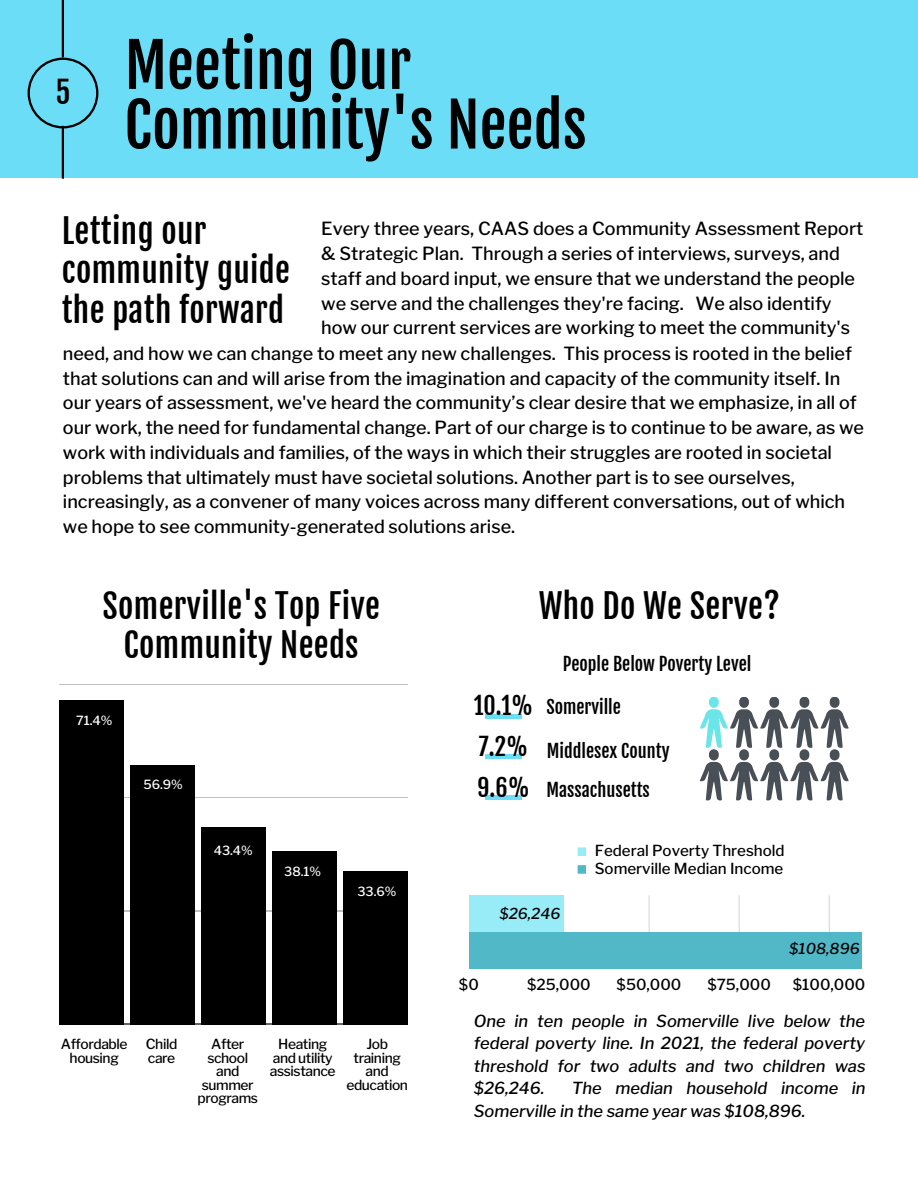
<style>
.page{position:relative;width:918px;height:1188px;background:#6bddf6}
.page>*{position:absolute;margin:0;border:0;box-sizing:border-box;transform-origin:0 0}
.t1{font:60px/59.7px "Fjalla One";color:#000}
.t2{font:33px/39.3px "Fjalla One";letter-spacing:.01em;color:#000}
.t3{font:30px "Fjalla One";color:#000}
.t4{font:24px "Fjalla One";color:#000}
.t5{font:500 18px/24.8px "Libre Franklin";color:#000}
.t6{font:18px "Fjalla One";color:#000}
.t7{font:italic 500 16.5px/22.5px "Libre Franklin";color:#000;text-align:justify}
.t8{font:500 15.15px "Libre Franklin";color:#000}
.t9{font:italic 500 15px "Libre Franklin";color:#000}
.t10{font:500 13.8px/13.5px "Libre Franklin";letter-spacing:-.03em;color:#000;text-align:center}
.t11{font:500 12.6px "Libre Franklin";color:#fff}
</style>
<div class="page">
<div style="left:0;top:178px;width:918px;height:1010px;background:#fff"></div>
<hr style="left:62px;top:0;width:2px;height:57px;background:#000">
<hr style="left:62px;top:126px;width:2px;height:53px;background:#000">
<svg style="left:28px;top:58px;width:70px;height:70px"></svg>
<hr style="left:59px;top:684px;width:349px;height:1px;background:#000">
<hr style="left:59px;top:797px;width:349px;height:1px;background:#000">
<hr style="left:59px;top:911px;width:349px;height:1px;background:#000">
<hr style="left:59px;top:1024px;width:349px;height:1px;background:#000">
<div style="left:59px;top:700px;width:65px;height:324px;background:#000"></div>
<div style="left:130px;top:766px;width:65px;height:258px;background:#000"></div>
<div style="left:201px;top:827px;width:65px;height:197px;background:#000"></div>
<div style="left:272px;top:851px;width:65px;height:173px;background:#000"></div>
<div style="left:343px;top:872px;width:65px;height:152px;background:#000"></div>
<div style="left:485px;top:754px;width:37px;height:5px;background:#6bddf6"></div>
<hr style="left:485px;top:714px;width:37px;height:4px;background:#6bddf6">
<div style="left:485px;top:795px;width:37px;height:5px;background:#6bddf6"></div>
<svg style="left:700px;top:697px;width:149px;height:103px"></svg>
<div style="left:578px;top:847px;width:8px;height:9px;background:#97ecf7"></div>
<div style="left:578px;top:865px;width:8px;height:9px;background:#51b8c8"></div>
<svg style="left:648px;top:895px;width:214px;height:74px"></svg>
<div style="left:469px;top:895px;width:95px;height:38px;background:#97ecf7"></div>
<div style="left:469px;top:932px;width:392px;height:37px;background:#51b8c8"></div>
<p class="t3" style="left:55px;top:73px;width:17px">5</p>
<p class="t1" style="left:125px;top:36px;width:464px">Meeting Our<br>Community's Needs</p>
<p class="t2" style="left:62px;top:212px;width:230px">Letting our community guide the path forward</p>
<p class="t5" style="left:321px;top:216px;width:544px">Every three years, CAAS does a Community Assessment Report &amp; Strategic Plan. Through a series of interviews, surveys, and staff and board input, we ensure that we understand the people we serve and the challenges they're facing. We also identify how our current services are working to meet the community's</p>
<p class="t5" style="left:63px;top:341px;width:803px">need, and how we can change to meet any new challenges. This process is rooted in the belief that solutions can and will arise from the imagination and capacity of the community itself. In our years of assessment, we've heard the community’s clear desire that we emphasize, in all of our work, the need for fundamental change. Part of our charge is to continue to be aware, as we work with individuals and families, of the ways in which their struggles are rooted in societal problems that ultimately must have societal solutions. Another part is to see ourselves, increasingly, as a convener of many voices across many different conversations, out of which we hope to see community-generated solutions arise.</p>
<p class="t2" style="left:103px;top:587px;width:279px;text-align:center">Somerville's Top Five<br>Community Needs</p>
<p class="t11" style="left:76px;top:713px;width:38px">71.4%</p>
<p class="t11" style="left:143px;top:777px;width:41px">56.9%</p>
<p class="t11" style="left:214px;top:843px;width:41px">43.4%</p>
<p class="t11" style="left:284px;top:864px;width:39px">38.1%</p>
<p class="t11" style="left:357px;top:884px;width:41px">33.6%</p>
<p class="t10" style="left:61px;top:1038px;width:68px">Affordable housing</p>
<p class="t10" style="left:146px;top:1038px;width:33px;text-align:left">Child care</p>
<p class="t10" style="left:198px;top:1038px;width:62px">After school and summer programs</p>
<p class="t10" style="left:270px;top:1038px;width:67px">Heating and utility assistance</p>
<p class="t10" style="left:346px;top:1038px;width:63px">Job training and education</p>
<p class="t2" style="left:539px;top:587px;width:243px">Who Do We Serve?</p>
<p class="t6" style="left:563px;top:653px;width:190px">People Below Poverty Level</p>
<p class="t4" style="left:474px;top:691px;width:61px">10.1%</p>
<p class="t6" style="left:546px;top:696px;width:76px">Somerville</p>
<p class="t4" style="left:479px;top:732px;width:51px">7.2%</p>
<p class="t6" style="left:547px;top:740px;width:124px">Middlesex County</p>
<p class="t4" style="left:477px;top:773px;width:54px">9.6%</p>
<p class="t6" style="left:546px;top:778px;width:105px">Massachusetts</p>
<p class="t8" style="left:595px;top:842px;width:191px">Federal Poverty Threshold</p>
<p class="t8" style="left:595px;top:859px;width:190px">Somerville Median Income</p>
<p class="t9" style="left:499px;top:905px;width:63px">$26,246</p>
<p class="t9" style="left:789px;top:940px;width:72px">$108,896</p>
<p class="t8" style="left:459px;top:975px;width:21px">$0</p>
<p class="t8" style="left:527px;top:975px;width:65px">$25,000</p>
<p class="t8" style="left:617px;top:975px;width:66px">$50,000</p>
<p class="t8" style="left:707px;top:975px;width:65px">$75,000</p>
<p class="t8" style="left:793px;top:975px;width:74px">$100,000</p>
<p class="t7" style="left:474px;top:1010px;width:393px">One in ten people in Somerville live below the federal poverty line. In 2021, the federal poverty threshold for two adults and two children was $26,246.</p>
<p class="t7" style="left:474px;top:1077px;width:393px;text-indent:98px">The median household income in<br>Somerville in the same year was $108,896.</p>
</div>
